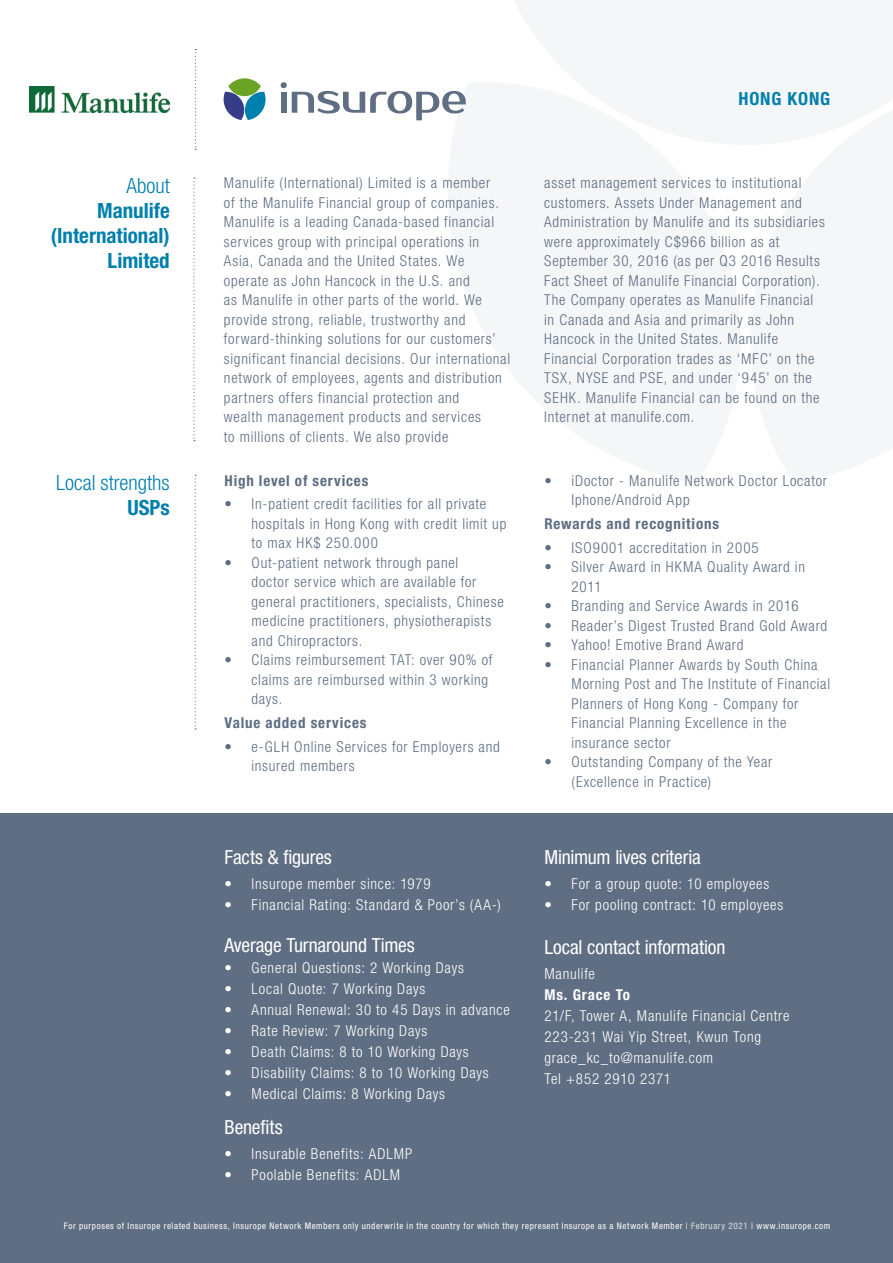
<style>
.page{position:relative;width:893px;height:1263px;background:#fff}
.page>*{position:absolute;margin:0;border:0;box-sizing:border-box;transform-origin:0 0}
.t1{font:700 condensed 21px/25.2px "Helvetica Neue LT Pro";color:#007fad;text-align:right}
.t2{font:300 condensed 21px "Helvetica Neue LT Pro";color:#007fad}
.t3{font:condensed 19.5px "Helvetica Neue LT Pro";letter-spacing:-.005em;color:#fff}
.t4{font:700 condensed 18px "Helvetica Neue LT Pro";letter-spacing:.05em;color:#007fad}
.t5{font:300 condensed 15px/19.5px "Helvetica Neue LT Pro";letter-spacing:.05em;color:#5d6d82}
.t6{font:300 condensed 15px/21px "Helvetica Neue LT Pro";letter-spacing:.05em;color:#fff}
.t7{font:700 condensed 15px "Helvetica Neue LT Pro";letter-spacing:.055em;color:#5d6d82}
.t8{font:700 condensed 15px "Helvetica Neue LT Pro";letter-spacing:.06em;color:#fff}
.t9{font:condensed 9px "Helvetica Neue LT Pro";letter-spacing:.07em;color:#fff}
.s1{color:#dfe2e6}
</style>
<div class="page">
<div style="left:0;top:813px;width:893px;height:450px;background:#5f6e83"></div>
<svg style="left:281px;top:82px;width:185px;height:38px"></svg>
<svg style="left:224px;top:78px;width:42px;height:42px"></svg>
<svg style="left:195px;top:49px;width:1px;height:101px"></svg>
<svg style="left:193px;top:178px;width:2px;height:263px"></svg>
<svg style="left:195px;top:475px;width:1px;height:254px"></svg>
<img style="left:29px;top:86px;width:141px;height:26px">
<h1 class="t2" style="left:127px;top:173px;width:45px">About</h1>
<h1 class="t1" style="left:51px;top:198px;width:120px">Manulife (International)<br>Limited</h1>
<h1 class="t2" style="left:56px;top:470px;width:115px">Local strengths</h1>
<h1 class="t1" style="left:127px;top:495px;width:44px">USPs</h1>
<p class="t4" style="left:738px;top:88px;width:93px">HONG KONG</p>
<p class="t5" style="left:224px;top:173px;width:288px">Manulife (International) Limited is a member<br>of the Manulife Financial group of companies.<br>Manulife is a leading Canada-based financial services group with principal operations in Asia, Canada and the United States. We operate as John Hancock in the U.S. and<br>as Manulife in other parts of the world. We provide strong, reliable, trustworthy and forward-thinking solutions for our customers’ significant financial decisions. Our international network of employees, agents and distribution partners offers financial protection and<br>wealth management products and services<br>to millions of clients. We also provide</p>
<p class="t5" style="left:544px;top:173px;width:282px">asset management services to institutional customers. Assets Under Management and Administration by Manulife and its subsidiaries were approximately C$966 billion as at September 30, 2016 (as per Q3 2016 Results Fact Sheet of Manulife Financial Corporation).<br>The Company operates as Manulife Financial in Canada and Asia and primarily as John Hancock in the United States. Manulife Financial Corporation trades as ‘MFC’ on the TSX, NYSE and PSE, and under ‘945’ on the SEHK. Manulife Financial can be found on the Internet at manulife.com.</p>
<p class="t7" style="left:225px;top:471px;width:145px">High level of services</p>
<p class="t5" style="left:252px;top:494px;width:256px;text-indent:-27px">• In-patient credit facilities for all private hospitals in Hong Kong with credit limit up to max HK$ 250.000</p>
<p class="t5" style="left:252px;top:553px;width:254px;text-indent:-27px">• Out-patient network through panel<br>doctor service which are available for general practitioners, specialists, Chinese medicine practitioners, physiotherapists and Chiropractors.</p>
<p class="t5" style="left:252px;top:650px;width:243px;text-indent:-27px">• Claims reimbursement TAT: over 90% of claims are reimbursed within 3 working days.</p>
<p class="t7" style="left:225px;top:714px;width:143px">Value added services</p>
<p class="t5" style="left:252px;top:737px;width:250px;text-indent:-27px">• e-GLH Online Services for Employers and insured members</p>
<h2 class="t3" style="left:225px;top:846px;width:109px">Facts &amp; figures</h2>
<p class="t6" style="left:225px;top:873px;width:208px">• Insurope member since: 1979</p>
<p class="t6" style="left:225px;top:894px;width:278px">• Financial Rating: Standard &amp; Poor’s (AA-)</p>
<h2 class="t3" style="left:225px;top:934px;width:192px">Average Turnaround Times</h2>
<p class="t6" style="left:225px;top:957px;width:241px">• General Questions: 2 Working Days</p>
<p class="t6" style="left:225px;top:978px;width:202px">• Local Quote: 7 Working Days</p>
<p class="t6" style="left:225px;top:999px;width:287px">• Annual Renewal: 30 to 45 Days in advance</p>
<p class="t6" style="left:225px;top:1020px;width:204px">• Rate Review: 7 Working Days</p>
<p class="t6" style="left:225px;top:1041px;width:246px">• Death Claims: 8 to 10 Working Days</p>
<p class="t6" style="left:225px;top:1062px;width:266px">• Disability Claims: 8 to 10 Working Days</p>
<p class="t6" style="left:225px;top:1083px;width:222px">• Medical Claims: 8 Working Days</p>
<h2 class="t3" style="left:225px;top:1116px;width:60px">Benefits</h2>
<p class="t6" style="left:225px;top:1143px;width:189px">• Insurable Benefits: ADLMP</p>
<p class="t6" style="left:225px;top:1164px;width:177px">• Poolable Benefits: ADLM</p>
<p class="t5" style="left:571px;top:470px;width:257px;text-indent:-27px">• iDoctor - Manulife Network Doctor Locator<br>Iphone/Android App</p>
<p class="t7" style="left:544px;top:514px;width:176px">Rewards and recognitions</p>
<p class="t5" style="left:544px;top:537px;width:216px">• ISO9001 accreditation in 2005</p>
<p class="t5" style="left:571px;top:557px;width:235px;text-indent:-27px">• Silver Award in HKMA Quality Award in<br>2011</p>
<p class="t5" style="left:544px;top:596px;width:256px">• Branding and Service Awards in 2016</p>
<p class="t5" style="left:544px;top:615px;width:284px">• Reader’s Digest Trusted Brand Gold Award</p>
<p class="t5" style="left:544px;top:635px;width:201px">• Yahoo! Emotive Brand Award</p>
<p class="t5" style="left:571px;top:654px;width:260px;text-indent:-27px">• Financial Planner Awards by South China Morning Post and The Institute of Financial Planners of Hong Kong - Company for Financial Planning Excellence in the insurance sector</p>
<p class="t5" style="left:571px;top:752px;width:202px;text-indent:-27px">• Outstanding Company of the Year (Excellence in Practice)</p>
<h2 class="t3" style="left:544px;top:846px;width:158px">Minimum lives criteria</h2>
<p class="t6" style="left:544px;top:873px;width:226px">• For a group quote: 10 employees</p>
<p class="t6" style="left:544px;top:894px;width:240px">• For pooling contract: 10 employees</p>
<h2 class="t3" style="left:544px;top:936px;width:182px">Local contact information</h2>
<p class="t6" style="left:544px;top:963px;width:52px">Manulife</p>
<p class="t8" style="left:544px;top:986px;width:87px">Ms. Grace To</p>
<p class="t6" style="left:544px;top:1005px;width:247px">21/F, Tower A, Manulife Financial Centre<br>223-231 Wai Yip Street, Kwun Tong grace_kc_to@manulife.com<br>Tel +852 2910 2371</p>
<p class="t9" style="left:64px;top:1220px;width:768px">For purposes of Insurope related business, Insurope Network Members only underwrite in the country for which they represent Insurope as a Network Member | <span class="s1">February 2021</span> | www.insurope.com</p>
</div>
